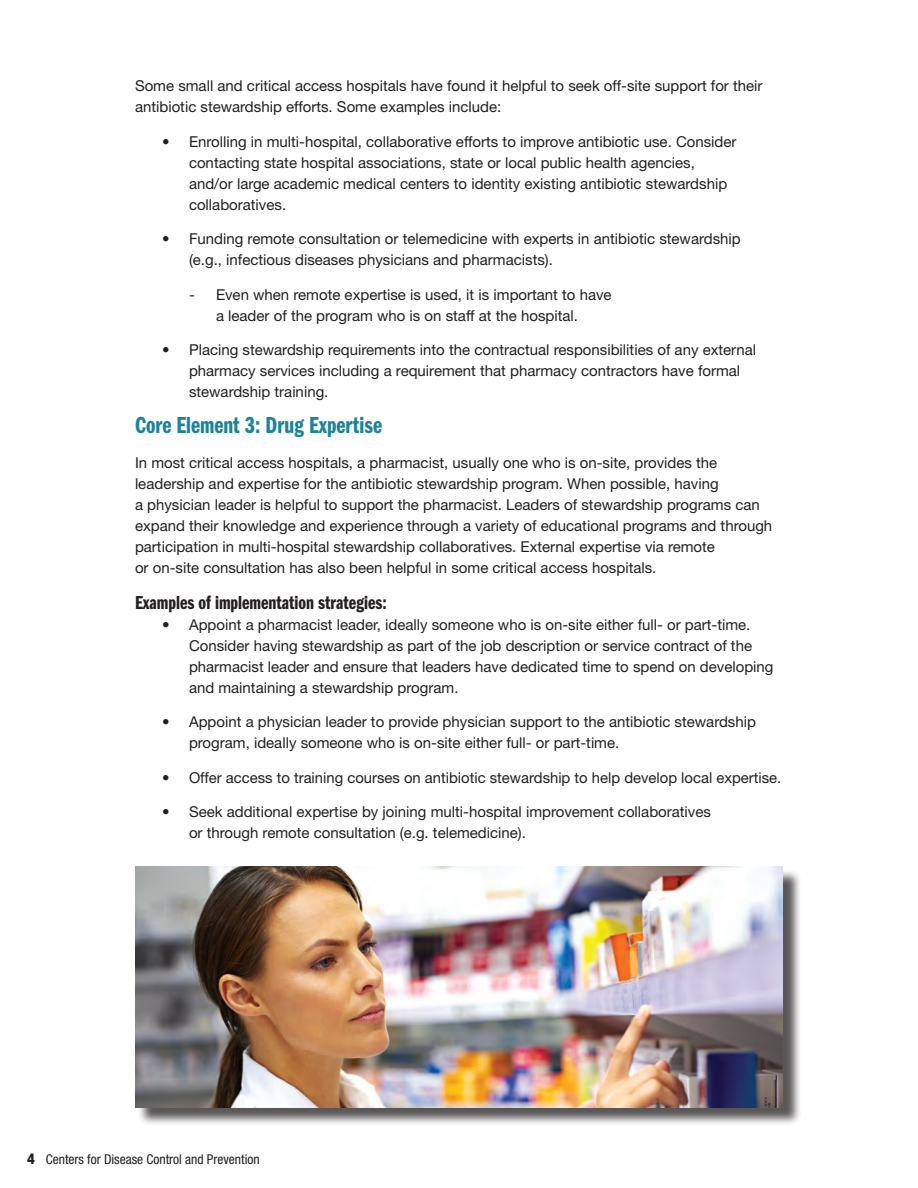
<style>
.page{position:relative;width:918px;height:1188px;background:#fff}
.page>*{position:absolute;margin:0;border:0;box-sizing:border-box;transform-origin:0 0}
.Heading_3{font:24px "ITC Franklin Gothic Std Dm Cp";color:#1d839a}
.Heading_4{font:19.5px "ITC Franklin Gothic Std Dm Cp";color:#231f20}
.body{font:15px/21px "Helvetica Neue LT Std";color:#231f20}
.t1{font:condensed 13.5px "Helvetica Neue LT Std";color:#231f20}
.s1{font-weight:800;font-size:15px}
</style>
<div class="page">
<div style="left:137px;top:869px;width:665px;height:258px;background:#231f20;opacity:.75"></div>
<img style="left:135px;top:867px;width:648px;height:241px">
<p class="body" style="left:135px;top:75px;width:629px">Some small and critical access hospitals have found it helpful to seek off-site support for their antibiotic stewardship efforts. Some examples include:</p>
<p class="body" style="left:189px;top:131px;width:549px;text-indent:-27px">• Enrolling in multi-hospital, collaborative efforts to improve antibiotic use. Consider contacting state hospital associations, state or local public health agencies, and/or large academic medical centers to identity existing antibiotic stewardship collaboratives.</p>
<p class="body" style="left:189px;top:228px;width:553px;text-indent:-27px">• Funding remote consultation or telemedicine with experts in antibiotic stewardship (e.g., infectious diseases physicians and pharmacists).</p>
<p class="body" style="left:189px;top:284px;width:424px;text-align:center">- Even when remote expertise is used, it is important to have a leader of the program who is on staff at the hospital.</p>
<p class="body" style="left:189px;top:339px;width:569px;text-indent:-27px">• Placing stewardship requirements into the contractual responsibilities of any external pharmacy services including a requirement that pharmacy contractors have formal stewardship training.</p>
<p class="Heading_3" style="left:135px;top:412px;width:249px">Core Element 3: Drug Expertise</p>
<p class="body" style="left:135px;top:452px;width:639px">In most critical access hospitals, a pharmacist, usually one who is on-site, provides the leadership and expertise for the antibiotic stewardship program. When possible, having<br>a physician leader is helpful to support the pharmacist. Leaders of stewardship programs can expand their knowledge and experience through a variety of educational programs and through participation in multi-hospital stewardship collaboratives. External expertise via remote<br>or on-site consultation has also been helpful in some critical access hospitals.</p>
<p class="Heading_4" style="left:135px;top:591px;width:253px">Examples of implementation strategies:</p>
<p class="body" style="left:189px;top:614px;width:586px;text-indent:-27px">• Appoint a pharmacist leader, ideally someone who is on-site either full- or part-time.<br>Consider having stewardship as part of the job description or service contract of the pharmacist leader and ensure that leaders have dedicated time to spend on developing and maintaining a stewardship program.</p>
<p class="body" style="left:189px;top:711px;width:569px;text-indent:-27px">• Appoint a physician leader to provide physician support to the antibiotic stewardship program, ideally someone who is on-site either full- or part-time.</p>
<p class="body" style="left:162px;top:767px;width:621px">• Offer access to training courses on antibiotic stewardship to help develop local expertise.</p>
<p class="body" style="left:189px;top:801px;width:524px;text-indent:-27px">• Seek additional expertise by joining multi-hospital improvement collaboratives or through remote consultation (e.g. telemedicine).</p>
<p class="t1" style="left:27px;top:1152px;width:234px"><span class="s1">4</span> Centers for Disease Control and Prevention</p>
</div>
